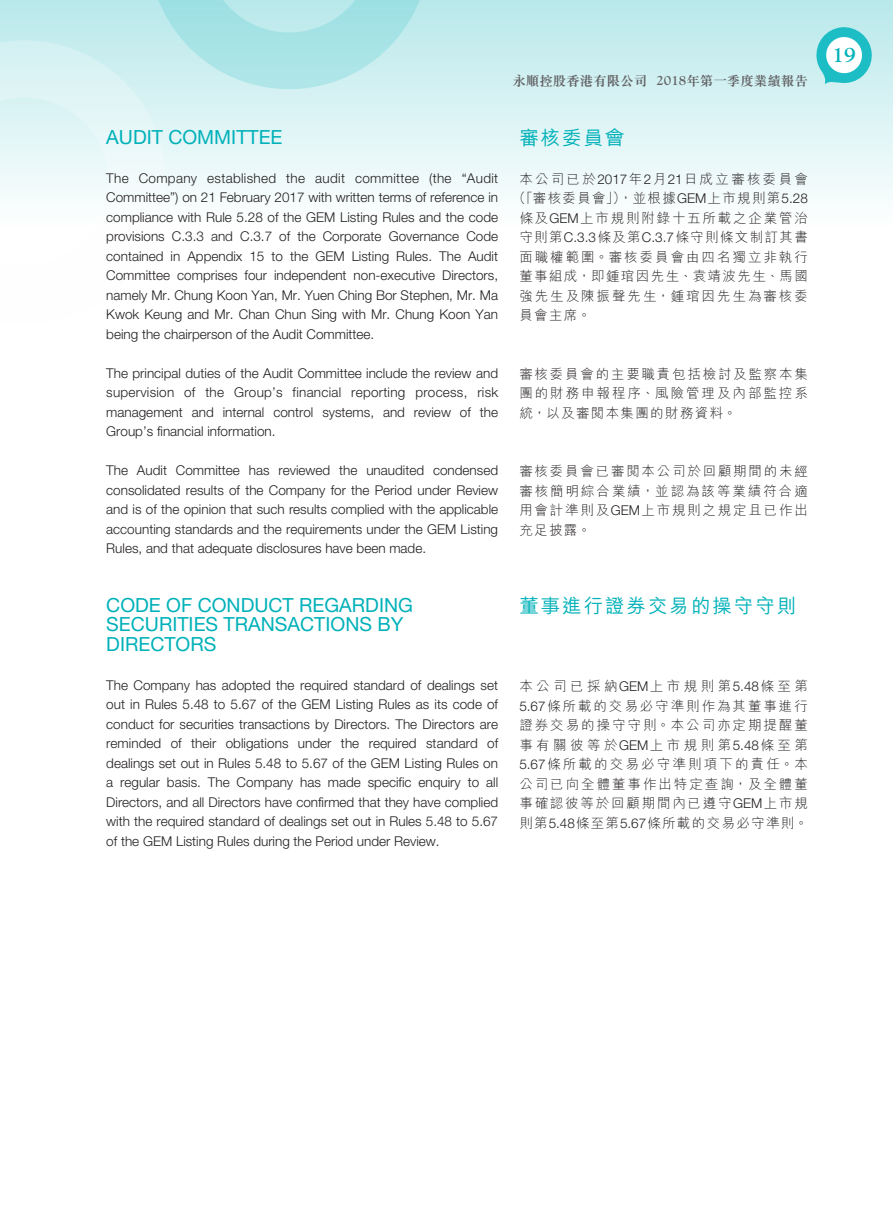
<style>
.page{position:relative;width:893px;height:1212px;background:#fff}
.page>*{position:absolute;margin:0;border:0;box-sizing:border-box;transform-origin:0 0}
.t1{font:700 21px "Goudy Std";color:#00b1b9}
.t2{font:19.5px/19.5px "Helvetica Neue LT Std";color:#00b1b9}
.t3{font:500 19.5px "M Hei HK";letter-spacing:.1em;color:#00b1b9}
.t4{font:300 13.5px/19.5px "Helvetica Neue LT Std";color:#231f20;text-align:justify}
.t5{font:300 13.5px/19.5px "M Hei HK";letter-spacing:.135em;color:#231f20;text-align:justify}
.t6{font:300 13.5px "M Hei HK";letter-spacing:.1em;color:#231f20}
.t7{font:700 13.5px "M Sung HK";color:#636366}
.t8{font:300 13.5px "M Hei HK";letter-spacing:.165em;color:#231f20}
.t9{font:300 13.5px "M Hei HK";letter-spacing:.105em;color:#231f20}
.s1{font-family:"Goudy Std"}
.s2{font-family:"Helvetica Neue LT Std"}
</style>
<div class="page">
<svg style="left:0;top:0;width:893px;height:196px;background:#d8f2f3"></svg>
<svg style="left:0;top:40px;width:170px;height:156px;fill:#e2f5f6"></svg>
<svg style="left:145px;top:0;width:289px;height:89px;background:#b5e7e9"></svg>
<svg style="left:815px;top:26px;width:58px;height:58px"></svg>
<p class="t7" style="left:512px;top:74px;width:297px">永順控股香港有限公司 <span class="s1">2018</span>年第一季度業績報告</p>
<h2 class="t2" style="left:106px;top:127px;width:178px">AUDIT COMMITTEE</h2>
<p class="t4" style="left:106px;top:168px;width:393px">The Company established the audit committee (the “Audit Committee”) on 21 February 2017 with written terms of reference in compliance with Rule 5.28 of the GEM Listing Rules and the code provisions C.3.3 and C.3.7 of the Corporate Governance Code contained in Appendix 15 to the GEM Listing Rules. The Audit Committee comprises four independent non-executive Directors, namely Mr. Chung Koon Yan, Mr. Yuen Ching Bor Stephen, Mr. Ma Kwok Keung and Mr. Chan Chun Sing with Mr. Chung Koon Yan being the chairperson of the Audit Committee.</p>
<p class="t4" style="left:106px;top:363px;width:393px">The principal duties of the Audit Committee include the review and supervision of the Group’s financial reporting process, risk management and internal control systems, and review of the Group’s financial information.</p>
<p class="t4" style="left:106px;top:460px;width:393px">The Audit Committee has reviewed the unaudited condensed consolidated results of the Company for the Period under Review and is of the opinion that such results complied with the applicable accounting standards and the requirements under the GEM Listing Rules, and that adequate disclosures have been made.</p>
<h2 class="t2" style="left:106px;top:595px;width:308px">CODE OF CONDUCT REGARDING<br>SECURITIES TRANSACTIONS BY<br>DIRECTORS</h2>
<p class="t4" style="left:106px;top:675px;width:393px">The Company has adopted the required standard of dealings set out in Rules 5.48 to 5.67 of the GEM Listing Rules as its code of conduct for securities transactions by Directors. The Directors are reminded of their obligations under the required standard of dealings set out in Rules 5.48 to 5.67 of the GEM Listing Rules on a regular basis. The Company has made specific enquiry to all Directors, and all Directors have confirmed that they have complied with the required standard of dealings set out in Rules 5.48 to 5.67 of the GEM Listing Rules during the Period under Review.</p>
<h2 class="t3" style="left:519px;top:124px;width:107px">審核委員會</h2>
<p class="t8" style="left:519px;top:172px;width:290px">本公司已於<span class="s2">2017</span>年<span class="s2">2</span>月<span class="s2">21</span>日成立審核委員會</p>
<p class="t6" style="left:513px;top:192px;width:297px">（「審核委員會」），並根據<span class="s2">GEM</span>上市規則第<span class="s2">5.28</span></p>
<p class="t5" style="left:519px;top:208px;width:290px">條及<span class="s2">GEM</span>上市規則附錄十五所載之企業管治</p>
<p class="t6" style="left:519px;top:231px;width:290px">守則第<span class="s2">C.3.3</span>條及第<span class="s2">C.3.7</span>條守則條文制訂其書</p>
<p class="t5" style="left:519px;top:247px;width:290px">面職權範圍。審核委員會由四名獨立非執行</p>
<p class="t9" style="left:519px;top:270px;width:290px">董事組成，即鍾琯因先生、袁靖波先生、馬國</p>
<p class="t5" style="left:519px;top:286px;width:290px">強先生及陳振聲先生，鍾琯因先生為審核委</p>
<p class="t5" style="left:519px;top:306px;width:73px">員會主席。</p>
<p class="t5" style="left:519px;top:364px;width:290px">審核委員會的主要職責包括檢討及監察本集團的財務申報程序、風險管理及內部監控系統，以及審閱本集團的財務資料。</p>
<p class="t5" style="left:519px;top:462px;width:290px">審核委員會已審閱本公司於回顧期間的未經審核簡明綜合業績，並認為該等業績符合適用會計準則及<span class="s2">GEM</span>上市規則之規定且已作出充足披露。</p>
<h2 class="t3" style="left:519px;top:592px;width:278px">董事進行證券交易的操守守則</h2>
<p class="t5" style="left:519px;top:676px;width:290px">本公司已採納<span class="s2">GEM</span>上市規則第<span class="s2">5.48</span>條至第<span class="s2">5.67</span>條所載的交易必守準則作為其董事進行證券交易的操守守則。本公司亦定期提醒董事有關彼等於<span class="s2">GEM</span>上市規則第<span class="s2">5.48</span>條至第<span class="s2">5.67</span>條所載的交易必守準則項下的責任。本公司已向全體董事作出特定查詢，及全體董事確認彼等於回顧期間內已遵守<span class="s2">GEM</span>上市規則第<span class="s2">5.48</span>條至第<span class="s2">5.67</span>條所載的交易必守準則。</p>
<h1 class="t1" style="left:832px;top:43px;width:25px">19</h1>
</div>
